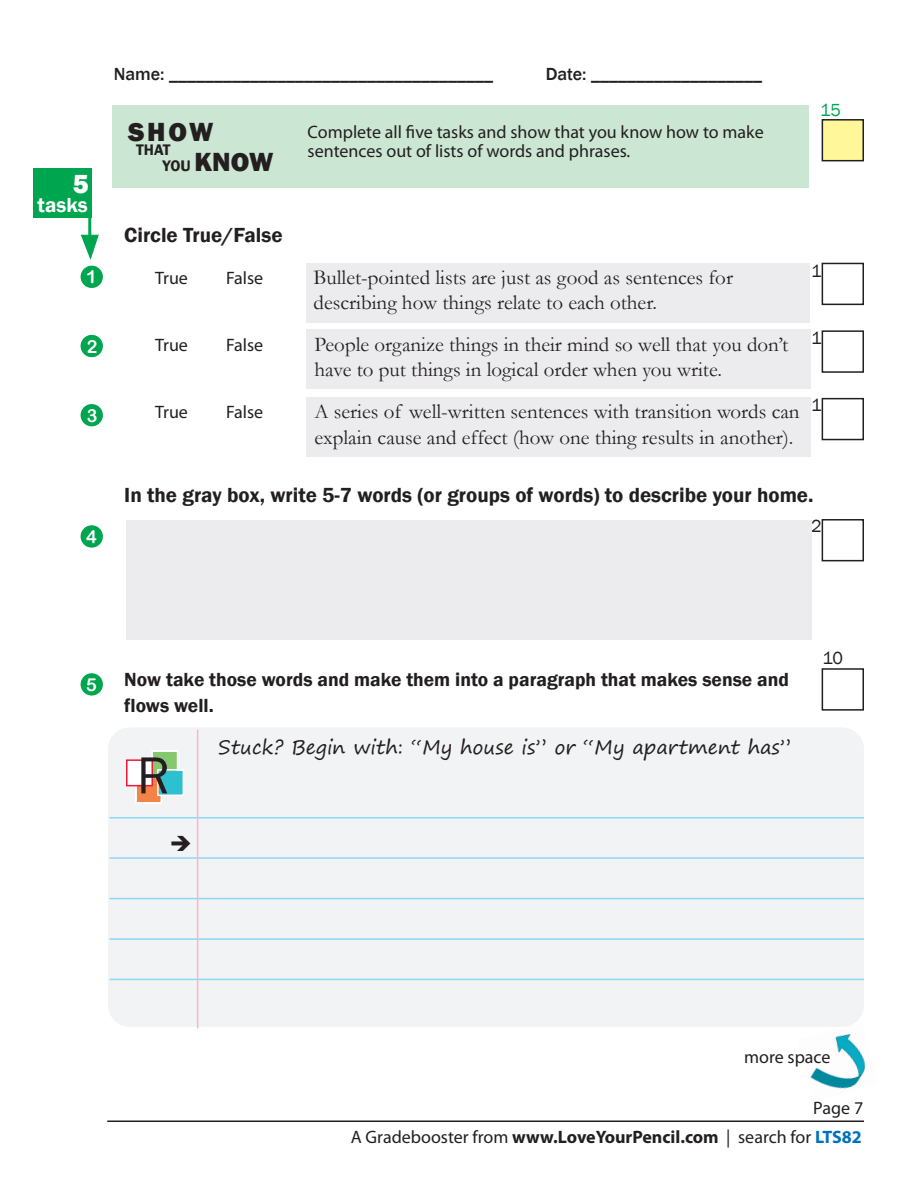
<style>
.page{position:relative;width:918px;height:1188px;background:#fff}
.page>*{position:absolute;margin:0;border:0;box-sizing:border-box;transform-origin:0 0}
.t1{font:54px "Franklin Gothic";color:#231f20}
.t2{font:800 27px "Franklin Gothic";letter-spacing:.04em;color:#231f20}
.t3{font:800 27px "Franklin Gothic";color:#fff}
.t4{font:21px/25.2px "Garamond";color:#231f20}
.t5{font:600 21px "Franklin Gothic";color:#231f20}
.t6{font:600 21px "Franklin Gothic";color:#fff}
.t7{font:600 19.5px/25.5px "Franklin Gothic";color:#231f20}
.t8{font:19.5px "Segoe Print";color:#231f20}
.t9{font:18px/19.5px "Myriad Pro";color:#231f20}
.t10{font:500 18px "Franklin Gothic";color:#231f20}
.t11{font:18px "Franklin Gothic";color:#231f20}
.t12{font:18px "Arial Rounded MT Bold";color:#fff}
.t13{font:18px "Franklin Gothic";color:#00a54f}
.t14{font:600 15.75px "Franklin Gothic";color:#231f20}
.s1{font-weight:600;font-size:15.75px}
.s2{font-weight:700}
.s3{font-weight:700;color:#0072bc}
</style>
<div class="page">
<img style="left:810px;top:1034px;width:56px;height:55px">
<hr style="left:107px;top:1121px;width:757px;height:1px;background:#231f20">
<div style="left:108px;top:728px;width:756px;height:299px;background:#f2f3f4;border-radius:22px"></div>
<div style="left:112px;top:106px;width:696px;height:82px;background:#cbe6d3"></div>
<div style="left:81px;top:266px;width:22px;height:22px;background:#00a54f;border-radius:50%"></div>
<hr style="left:88px;top:193px;width:3px;height:53px;background:#00a54f">
<svg style="left:81px;top:235px;width:18px;height:25px"></svg>
<div style="left:33px;top:168px;width:59px;height:50px;background:#00a54f"></div>
<div style="left:306px;top:263px;width:504px;height:59px;background:#ececee"></div>
<div style="left:307px;top:330px;width:504px;height:59px;background:#ececee"></div>
<div style="left:81px;top:335px;width:22px;height:22px;background:#00a54f;border-radius:50%"></div>
<div style="left:81px;top:404px;width:22px;height:22px;background:#00a54f;border-radius:50%"></div>
<div style="left:81px;top:525px;width:22px;height:23px;background:#00a54f;border-radius:50%"></div>
<div style="left:822px;top:263px;width:42px;height:42px;border:2px solid #231f20"></div>
<div style="left:822px;top:668px;width:42px;height:43px;border:2px solid #231f20"></div>
<div style="left:822px;top:330px;width:42px;height:43px;border:2px solid #231f20"></div>
<div style="left:307px;top:397px;width:504px;height:60px;background:#ececee"></div>
<div style="left:822px;top:398px;width:42px;height:42px;border:2px solid #231f20"></div>
<div style="left:822px;top:120px;width:41px;height:41px;background:#fff79a"></div>
<div style="left:822px;top:119px;width:42px;height:42px;border:2px solid #231f20"></div>
<div style="left:822px;top:519px;width:42px;height:42px;border:2px solid #231f20"></div>
<div style="left:126px;top:520px;width:686px;height:120px;background:#ececee"></div>
<hr style="left:109px;top:817px;width:755px;height:1px;background:#8dd7f7">
<hr style="left:109px;top:857px;width:755px;height:2px;background:#8dd7f7">
<hr style="left:109px;top:898px;width:755px;height:1px;background:#8dd7f7">
<hr style="left:109px;top:938px;width:755px;height:2px;background:#8dd7f7">
<hr style="left:109px;top:979px;width:755px;height:1px;background:#8dd7f7">
<hr style="left:197px;top:730px;width:1px;height:298px;background:#f6b7d4">
<div style="left:137px;top:778px;width:24px;height:24px;background:#f58345"></div>
<div style="left:135px;top:777px;width:27px;height:27px;border:2px solid #fff"></div>
<div style="left:153px;top:752px;width:24px;height:24px;background:#85c86f"></div>
<div style="left:151px;top:750px;width:27px;height:27px;border:2px solid #fff"></div>
<div style="left:159px;top:771px;width:24px;height:24px;background:#2ebfd1"></div>
<div style="left:157px;top:769px;width:27px;height:27px;border:2px solid #fff"></div>
<div style="left:128px;top:761px;width:24px;height:24px;background:#fff"></div>
<div style="left:126px;top:759px;width:27px;height:27px;border:2px solid #ed1a3a"></div>
<div style="left:81px;top:673px;width:22px;height:23px;background:#00a54f;border-radius:50%"></div>
<p class="t3" style="left:73px;top:168px;width:17px">5</p>
<p class="t6" style="left:38px;top:193px;width:52px">tasks</p>
<p class="t12" style="left:86px;top:266px;width:12px">1</p>
<p class="t12" style="left:87px;top:336px;width:12px">2</p>
<p class="t12" style="left:87px;top:405px;width:12px">3</p>
<p class="t12" style="left:86px;top:526px;width:12px">4</p>
<p class="t10" style="left:114px;top:64px;width:381px">Name: ____________________________________</p>
<p class="t10" style="left:546px;top:64px;width:218px">Date: ___________________</p>
<p class="t2" style="left:128px;top:116px;width:87px">SHOW</p>
<p class="t14" style="left:136px;top:141px;width:36px">ThaT</p>
<p class="t2" style="left:163px;top:146px;width:112px"><span class="s1">you</span> KNOW</p>
<p class="t9" style="left:308px;top:123px;width:458px">Complete all five tasks and show that you know how to make sentences out of lists of words and phrases.</p>
<p class="t13" style="left:820px;top:99px;width:22px">15</p>
<p class="t5" style="left:124px;top:223px;width:160px">Circle True/False</p>
<p class="t9" style="left:155px;top:270px;width:34px">True</p>
<p class="t9" style="left:226px;top:270px;width:39px">False</p>
<p class="t4" style="left:314px;top:265px;width:421px">Bullet-pointed lists are just as good as sentences for describing how things relate to each other.</p>
<p class="t11" style="left:811px;top:261px;width:12px">1</p>
<p class="t9" style="left:155px;top:336px;width:34px">True</p>
<p class="t9" style="left:226px;top:336px;width:39px">False</p>
<p class="t4" style="left:314px;top:332px;width:476px">People organize things in their mind so well that you don’t have to put things in logical order when you write.</p>
<p class="t11" style="left:811px;top:328px;width:12px">1</p>
<p class="t9" style="left:155px;top:404px;width:34px">True</p>
<p class="t9" style="left:226px;top:404px;width:39px">False</p>
<p class="t4" style="left:314px;top:400px;width:487px">A series of well-written sentences with transition words can explain cause and effect (how one thing results in another).</p>
<p class="t11" style="left:811px;top:394px;width:12px">1</p>
<p class="t5" style="left:124px;top:482px;width:691px">In the gray box, write 5-7 words (or groups of words) to describe your home.</p>
<p class="t11" style="left:811px;top:515px;width:12px">2</p>
<p class="t12" style="left:86px;top:674px;width:12px">5</p>
<p class="t7" style="left:124px;top:667px;width:666px">Now take those words and make them into a paragraph that makes sense and flows well.</p>
<h1 class="t1" style="left:137px;top:744px;width:35px">R</h1>
<p class="t8" style="left:218px;top:730px;width:574px">Stuck? Begin with: “My house is” or “My apartment has”</p>
<p class="t11" style="left:823px;top:647px;width:22px">10</p>
<p class="t9" style="left:744px;top:1048px;width:88px">more space</p>
<p class="t9" style="left:813px;top:1099px;width:51px">Page 7</p>
<p class="t9" style="left:351px;top:1129px;width:513px">A Gradebooster from <span class="s2">www.LoveYourPencil.com</span> | search for <span class="s3">LTS82</span></p>
</div>
